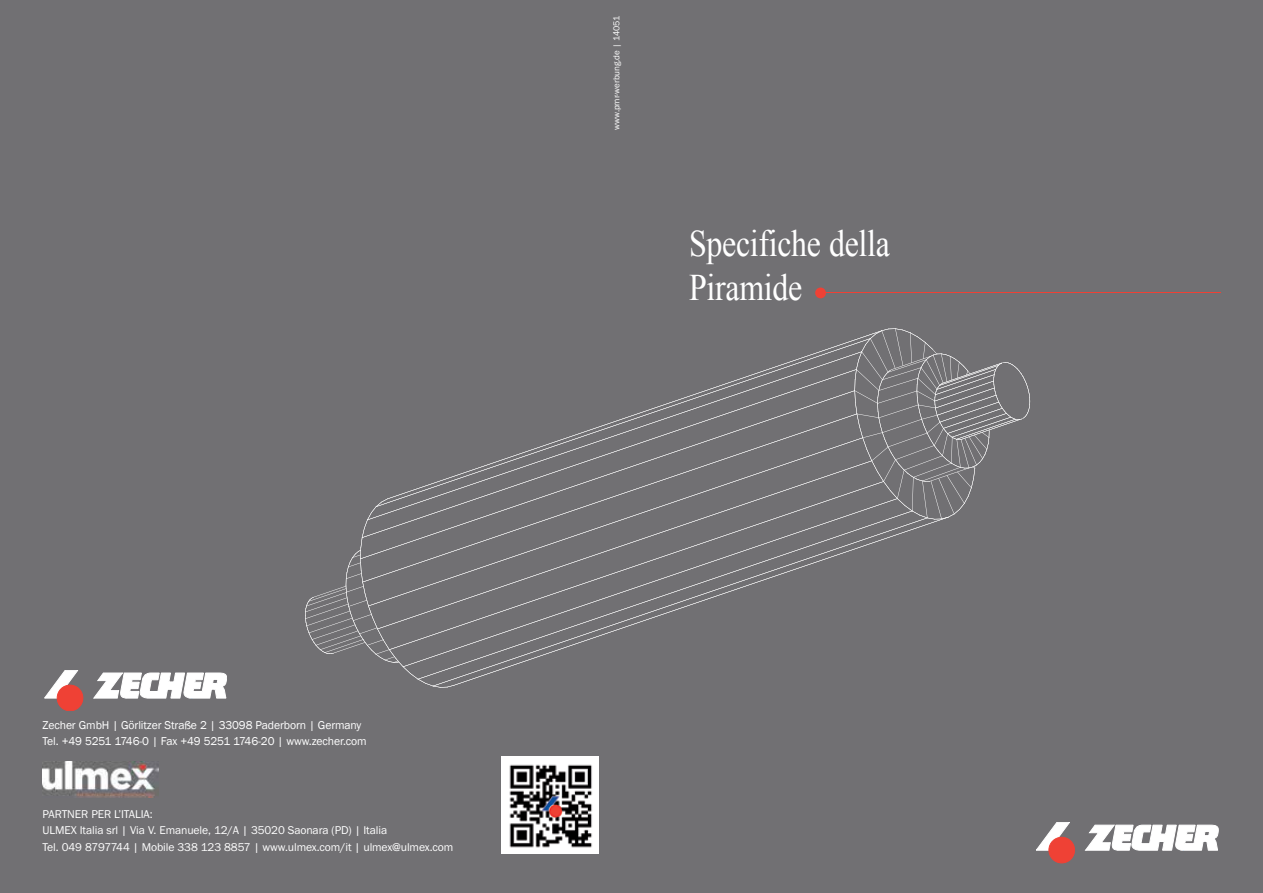
<style>
.page{position:relative;width:1263px;height:893px;background:#717073}
.page>*{position:absolute;margin:0;border:0;box-sizing:border-box;transform-origin:0 0}
.t1{font:37.5px/44px "Times New Roman";letter-spacing:-.01em;color:#fff;scale:.85 1}
.t2{font:11.7px/16.4px "Franklin Gothic Itc T";letter-spacing:-.01em;color:#fff}
.t3{font:11.7px/16.4px "Franklin Gothic";letter-spacing:-.01em;color:#fff}
.t4{font:9px "Franklin Gothic Itc T";letter-spacing:-.01em;color:#fff}
</style>
<div class="page">
<svg style="left:1036px;top:822px;width:34px;height:28px"></svg>
<div style="left:1049px;top:837px;width:25px;height:26px;background:#ef4135;border-radius:50%"></div>
<div style="left:1049px;top:837px;width:26px;height:26px;border:1px solid #ef4135;border-radius:50%"></div>
<svg style="left:1085px;top:825px;width:133px;height:26px;background:#e0e0e1"></svg>
<svg style="left:44px;top:670px;width:34px;height:28px"></svg>
<div style="left:57px;top:685px;width:26px;height:26px;background:#ef4135;border-radius:50%"></div>
<div style="left:57px;top:685px;width:26px;height:26px;border:1px solid #ef4135;border-radius:50%"></div>
<svg style="left:93px;top:673px;width:134px;height:26px"></svg>
<svg style="left:367px;top:512px;width:5px;height:8px"></svg>
<svg style="left:371px;top:505px;width:6px;height:8px"></svg>
<svg style="left:426px;top:683px;width:28px;height:5px"></svg>
<svg style="left:418px;top:679px;width:8px;height:5px"></svg>
<svg style="left:410px;top:673px;width:8px;height:6px"></svg>
<svg style="left:403px;top:666px;width:8px;height:8px"></svg>
<div style="left:403px;top:498px;width:495px;height:169px;background:#717073"></div>
<svg style="left:377px;top:461px;width:495px;height:168px"></svg>
<svg style="left:346px;top:520px;width:53px;height:143px"></svg>
<div style="left:309px;top:618px;width:44px;height:15px;background:#717073"></div>
<svg style="left:306px;top:611px;width:44px;height:15px"></svg>
<svg style="left:305px;top:604px;width:43px;height:15px"></svg>
<svg style="left:305px;top:597px;width:42px;height:15px"></svg>
<div style="left:306px;top:592px;width:41px;height:14px;background:#717073"></div>
<svg style="left:308px;top:588px;width:38px;height:14px"></svg>
<svg style="left:313px;top:586px;width:33px;height:11px"></svg>
<svg style="left:333px;top:642px;width:32px;height:11px"></svg>
<svg style="left:325px;top:639px;width:38px;height:14px"></svg>
<svg style="left:320px;top:636px;width:41px;height:14px"></svg>
<svg style="left:316px;top:631px;width:42px;height:14px"></svg>
<svg style="left:312px;top:625px;width:43px;height:15px"></svg>
<svg style="left:305px;top:597px;width:29px;height:57px"></svg>
<svg style="left:870px;top:328px;width:160px;height:192px"></svg>
<img style="left:502px;top:757px;width:97px;height:96px">
<hr style="left:820px;top:293px;width:400px;height:1px;background:#ef4135">
<div style="left:815px;top:288px;width:11px;height:10px;background:#ef4135;border-radius:50%"></div>
<img style="left:43px;top:762px;width:116px;height:36px">
<p class="t4" style="left:611px;top:130px;width:115px;rotate:-90deg">www.pmr-werbung.de | 14051</p>
<h1 class="t1" style="left:689px;top:221px;width:237px">Specifiche della<br>Piramide</h1>
<p class="t3" style="left:43px;top:717px;width:326px">Zecher GmbH | Görlitzer Straße 2 | 33098 Paderborn | Germany<br>Tel. +49 5251 1746-0 | Fax +49 5251 1746-20 | www.zecher.com</p>
<p class="t2" style="left:43px;top:805px;width:412px">PARTNER PER L’ITALIA:<br>ULMEX Italia srl | Via V. Emanuele, 12/A | 35020 Saonara (PD) | Italia<br>Tel. 049 8797744 | Mobile 338 123 8857 | www.ulmex.com/it | ulmex@ulmex.com</p>
</div>
